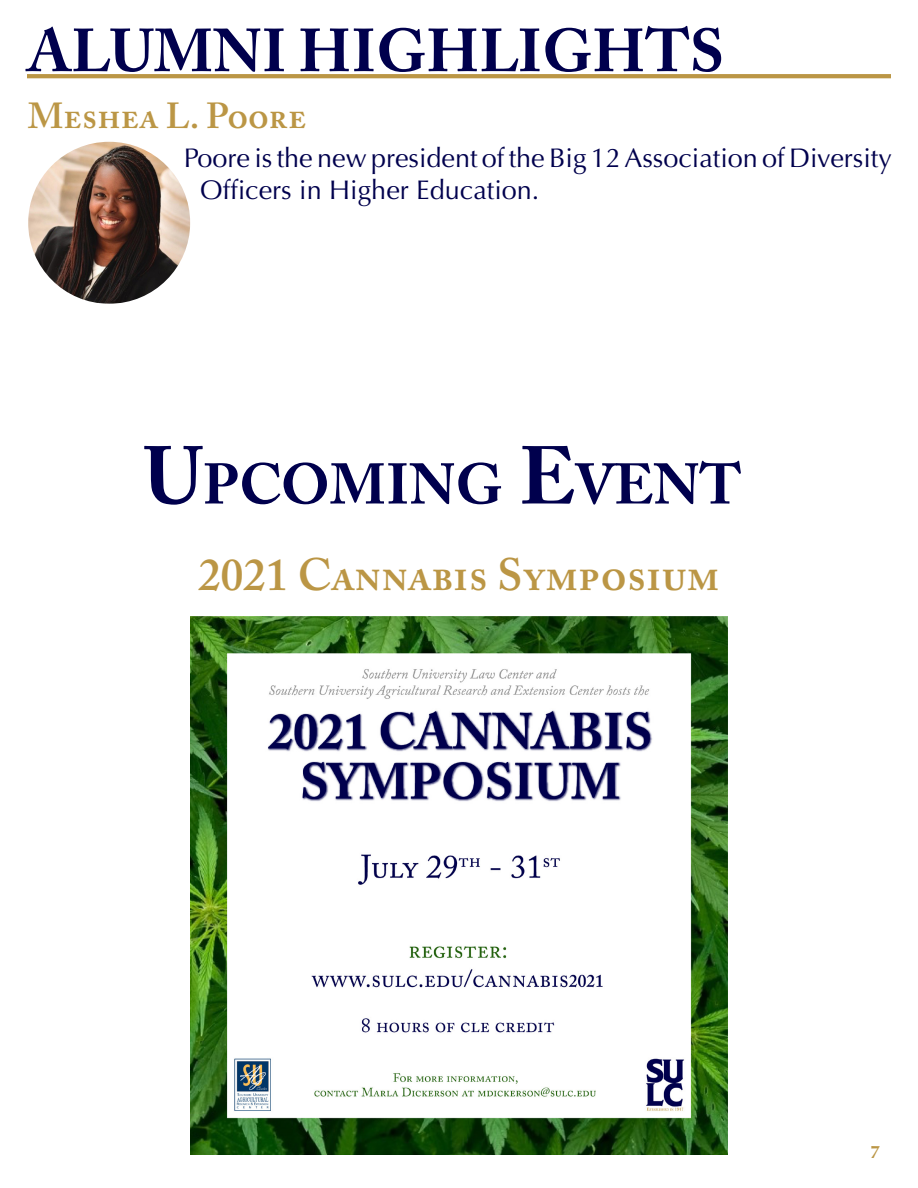
<style>
.page{position:relative;width:918px;height:1188px;background:#fff}
.page>*{position:absolute;margin:0;border:0;box-sizing:border-box;transform-origin:0 0}
.t1{font:700 60px "Adobe Caslon Pro";color:#00004d}
.t2{font:700 56.7px "Adobe Caslon Pro";color:#00004d}
.t3{font:600 45px "Adobe Caslon Pro";color:#bb9645}
.t4{font:600 36px "Adobe Caslon Pro";color:#bb9645}
.t5{font:27px/32.4px "Optima";color:#00004d}
.t6{font:700 18px "Optima";color:#bb9645}
.s1{font-size:81px}
</style>
<div class="page">
<img style="left:28px;top:142px;width:162px;height:162px;border-radius:81px">
<img style="left:190px;top:617px;width:538px;height:538px">
<hr style="left:27px;top:74px;width:864px;height:4px;background:#bb9645">
<p class="t1" style="left:28px;top:15px;width:45px">ALUMNI</p>
<p class="t1" style="left:299px;top:15px;width:44px">HIGHLIGHTS</p>
<p class="t4" style="left:28px;top:95px;width:280px">Meshea L. Poore</p>
<p class="t5" style="left:200px;top:142px;width:693px;text-indent:-16px">Poore is the new president of the Big 12 Association of Diversity<br>Officers in Higher Education.</p>
<p class="t2" style="left:144px;top:451px;width:599px"><span class="s1">U</span>PCOMING <span class="s1">E</span>VENT</p>
<p class="t3" style="left:198px;top:548px;width:523px">2021 Cannabis Symposium</p>
<p class="t6" style="left:871px;top:1141px;width:12px">7</p>
</div>
